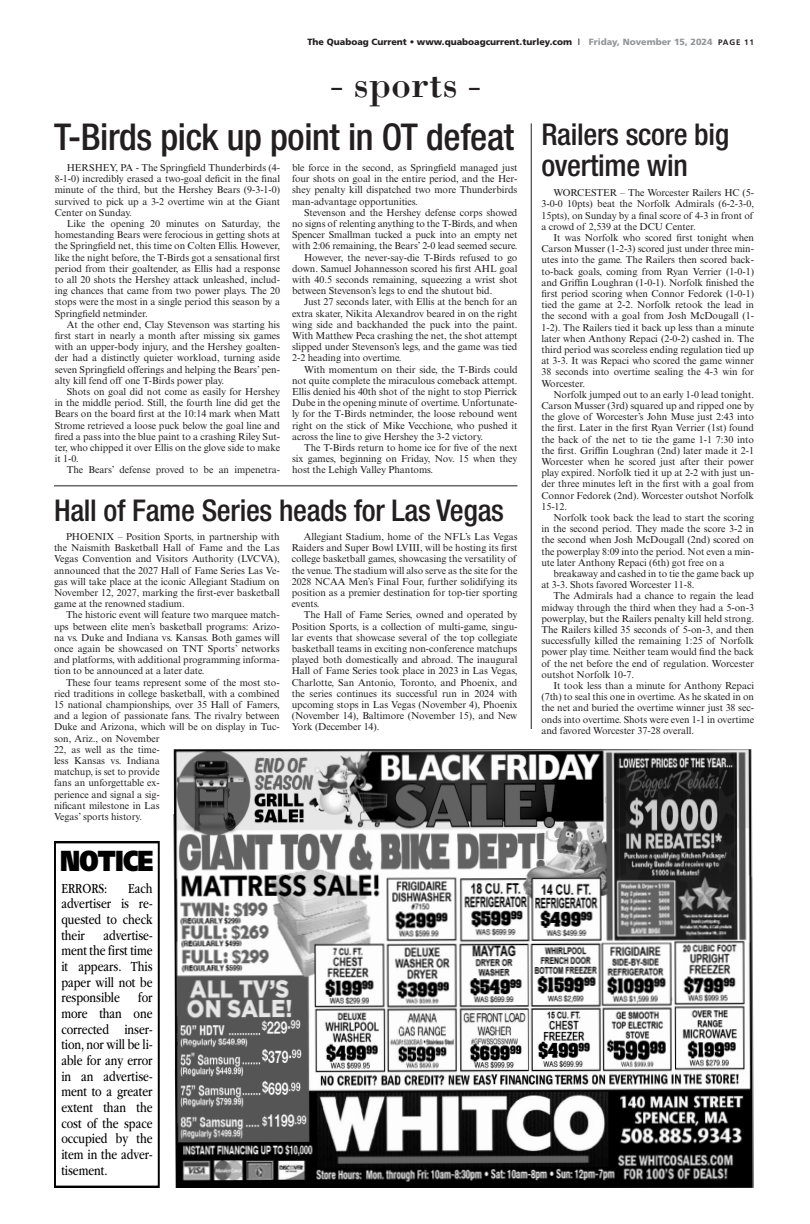
<style>
.page{position:relative;width:810px;height:1224px;background:#fff}
.page>*{position:absolute;margin:0;border:0;box-sizing:border-box;transform-origin:0 0}
.t1{font:40px "Bodoni Std";color:#231f20}
.QC_Medium_Headline{font:500 condensed 37px "Helvetica Neue LT Std";letter-spacing:-.01em;color:#231f20}
.QC_Medium_Headline-2{font:500 condensed 30px/31px "Helvetica Neue LT Std";letter-spacing:-.01em;color:#231f20}
.t2{font:900 28.9px "Frutiger LT Std";letter-spacing:-.03em;color:#000;scale:.81 1}
.t3{font:14.5px/15.7px "ITC Garamond Std";color:#000;text-align:justify;scale:.79 1}
.QC_Body_Text{font:10px/11.2px "Times New Roman MT Std";letter-spacing:-.005em;color:#231f20;text-align:justify}
.t4{font:900 9px "Frutiger LT Std";color:#231f20}
.s1{font-family:"Helvetica Neue LT Std";font-weight:400}
.s2{color:#939598}
.s3{font-weight:700;font-size:8px}
</style>
<div class="page">
<img style="left:173px;top:749px;width:581px;height:439px">
<hr style="left:54px;top:486px;width:464px;height:1px;background:#231f20">
<hr style="left:531px;top:123px;width:1px;height:606px;background:#231f20">
<div style="left:54px;top:841px;width:106px;height:347px;border:2px solid #000"></div>
<p class="t4" style="left:308px;top:36px;width:448px">The Quaboag Current • www.quaboagcurrent.turley.com <span class="s1">I</span> <span class="s2">Friday, November 15, 2024</span> <span class="s3">PAGE 11</span></p>
<p class="t1" style="left:330px;top:59px;width:153px">- sports -</p>
<p class="QC_Medium_Headline" style="left:54px;top:115px;width:462px">T-Birds pick up point in OT defeat</p>
<p class="QC_Body_Text" style="left:55px;top:162px;width:227px;text-indent:12px">HERSHEY, PA - The Springfield Thunderbirds (4- 8-1-0) incredibly erased a two-goal deficit in the final minute of the third, but the Hershey Bears (9-3-1-0) survived to pick up a 3-2 overtime win at the Giant Center on Sunday.</p>
<p class="QC_Body_Text" style="left:55px;top:218px;width:227px;text-indent:12px">Like the opening 20 minutes on Saturday, the homestanding Bears were ferocious in getting shots at the Springfield net, this time on Colten Ellis. However, like the night before, the T-Birds got a sensational first period from their goaltender, as Ellis had a response to all 20 shots the Hershey attack unleashed, includ&shy;ing chances that came from two power plays. The 20 stops were the most in a single period this season by a Springfield netminder.</p>
<p class="QC_Body_Text" style="left:55px;top:319px;width:227px;text-indent:12px">At the other end, Clay Stevenson was starting his first start in nearly a month after missing six games with an upper-body injury, and the Hershey goalten&shy;der had a distinctly quieter workload, turning aside seven Springfield offerings and helping the Bears’ pen&shy;alty kill fend off one T-Birds power play.</p>
<p class="QC_Body_Text" style="left:55px;top:386px;width:227px;text-indent:12px">Shots on goal did not come as easily for Hershey in the middle period. Still, the fourth line did get the Bears on the board first at the 10:14 mark when Matt Strome retrieved a loose puck below the goal line and fired a pass into the blue paint to a crashing Riley Sut&shy;ter, who chipped it over Ellis on the glove side to make it 1-0.</p>
<p class="QC_Body_Text" style="left:67px;top:464px;width:215px">The Bears’ defense proved to be an impenetra-</p>
<p class="QC_Body_Text" style="left:292px;top:162px;width:227px">ble force in the second, as Springfield managed just four shots on goal in the entire period, and the Her&shy;shey penalty kill dispatched two more Thunderbirds man-advantage opportunities.</p>
<p class="QC_Body_Text" style="left:292px;top:207px;width:227px;text-indent:12px">Stevenson and the Hershey defense corps showed no signs of relenting anything to the T-Birds, and when Spencer Smallman tucked a puck into an empty net with 2:06 remaining, the Bears’ 2-0 lead seemed secure.</p>
<p class="QC_Body_Text" style="left:292px;top:252px;width:227px;text-indent:12px">However, the never-say-die T-Birds refused to go down. Samuel Johannesson scored his first AHL goal with 40.5 seconds remaining, squeezing a wrist shot between Stevenson’s legs to end the shutout bid.</p>
<p class="QC_Body_Text" style="left:292px;top:296px;width:227px;text-indent:12px">Just 27 seconds later, with Ellis at the bench for an extra skater, Nikita Alexandrov beared in on the right wing side and backhanded the puck into the paint.<br>With Matthew Peca crashing the net, the shot attempt slipped under Stevenson’s legs, and the game was tied 2-2 heading into overtime.</p>
<p class="QC_Body_Text" style="left:292px;top:364px;width:227px;text-indent:12px">With momentum on their side, the T-Birds could not quite complete the miraculous comeback attempt.<br>Ellis denied his 40th shot of the night to stop Pierrick Dube in the opening minute of overtime. Unfortunate&shy;ly for the T-Birds netminder, the loose rebound went right on the stick of Mike Vecchione, who pushed it across the line to give Hershey the 3-2 victory.</p>
<p class="QC_Body_Text" style="left:292px;top:442px;width:227px;text-indent:12px">The T-Birds return to home ice for five of the next six games, beginning on Friday, Nov. 15 when they host the Lehigh Valley Phantoms.</p>
<p class="QC_Medium_Headline-2" style="left:54px;top:494px;width:452px">Hall of Fame Series heads for Las Vegas</p>
<p class="QC_Body_Text" style="left:54px;top:531px;width:227px;text-indent:12px">PHOENIX – Position Sports, in partnership with the Naismith Basketball Hall of Fame and the Las Vegas Convention and Visitors Authority (LVCVA), announced that the 2027 Hall of Fame Series Las Ve&shy;gas will take place at the iconic Allegiant Stadium on November 12, 2027, marking the first-ever basketball game at the renowned stadium.</p>
<p class="QC_Body_Text" style="left:54px;top:609px;width:227px;text-indent:12px">The historic event will feature two marquee match&shy;ups between elite men’s basketball programs: Arizo&shy;na vs. Duke and Indiana vs. Kansas. Both games will once again be showcased on TNT Sports’ networks and platforms, with additional programming informa&shy;tion to be announced at a later date.</p>
<p class="QC_Body_Text" style="left:54px;top:677px;width:227px;text-align:left;text-indent:12px">These four teams represent some of the most sto&shy;ried traditions in college basketball, with a combined 15 national championships, over 35 Hall of Famers, and a legion of passionate fans. The rivalry between Duke and Arizona, which will be on display in Tuc&shy;son, Ariz., on November<br>22, as well as the time-<br>less Kansas vs. Indiana<br>matchup, is set to provide<br>fans an unforgettable ex-<br>perience and signal a sig-<br>nificant milestone in Las<br>Vegas’ sports history.</p>
<p class="t2" style="left:60px;top:843px;width:117px">NOTICE</p>
<p class="t3" style="left:61px;top:881px;width:60px">ERRORS:</p>
<p class="t3" style="left:61px;top:881px;width:117px;text-indent:67px">Each advertiser is re&shy;quested to check their</p>
<p class="t3" style="left:61px;top:927px;width:117px;text-indent:42px">advertise&shy;ment the first time it appears. This paper will not be responsible</p>
<p class="t3" style="left:61px;top:990px;width:117px;text-indent:77px">for more than one corrected inser&shy;tion, nor will be li&shy;able for any error in an advertise&shy;ment to a greater extent than the cost of the space occupied by the item in the adver&shy;tisement.</p>
<p class="QC_Body_Text" style="left:292px;top:531px;width:227px;text-indent:12px">Allegiant Stadium, home of the NFL’s Las Vegas Raiders and Super Bowl LVIII, will be hosting its first college basketball games, showcasing the versatility of the venue. The stadium will also serve as the site for the 2028 NCAA Men’s Final Four, further solidifying its position as a premier destination for top-tier sporting events.</p>
<p class="QC_Body_Text" style="left:292px;top:609px;width:227px;text-indent:12px">The Hall of Fame Series, owned and operated by Position Sports, is a collection of multi-game, singu&shy;lar events that showcase several of the top collegiate basketball teams in exciting non-conference matchups played both domestically and abroad. The inaugural Hall of Fame Series took place in 2023 in Las Vegas, Charlotte, San Antonio, Toronto, and Phoenix, and the series continues its successful run in 2024 with upcoming stops in Las Vegas (November 4), Phoenix (November 14), Baltimore (November 15), and New York (December 14).</p>
<p class="QC_Medium_Headline-2" style="left:541px;top:118px;width:189px">Railers score big overtime win</p>
<p class="QC_Body_Text" style="left:541px;top:187px;width:214px;text-indent:12px">WORCESTER – The Worcester Railers HC (5- 3-0-0 10pts) beat the Norfolk Admirals (6-2-3-0, 15pts), on Sunday by a final score of 4-3 in front of a crowd of 2,539 at the DCU Center.</p>
<p class="QC_Body_Text" style="left:541px;top:232px;width:214px;text-indent:12px">It was Norfolk who scored first tonight when Carson Musser (1-2-3) scored just under three min&shy;utes into the game. The Railers then scored back&shy;to-back goals, coming from Ryan Verrier (1-0-1) and Griffin Loughran (1-0-1). Norfolk finished the first period scoring when Connor Fedorek (1-0-1) tied the game at 2-2. Norfolk retook the lead in the second with a goal from Josh McDougall (1- 1-2). The Railers tied it back up less than a minute later when Anthony Repaci (2-0-2) cashed in. The third period was scoreless ending regulation tied up at 3-3. It was Repaci who scored the game winner 38 seconds into overtime sealing the 4-3 win for Worcester.</p>
<p class="QC_Body_Text" style="left:541px;top:389px;width:214px;text-indent:12px">Norfolk jumped out to an early 1-0 lead tonight.<br>Carson Musser (3rd) squared up and ripped one by the glove of Worcester’s John Muse just 2:43 into the first. Later in the first Ryan Verrier (1st) found the back of the net to tie the game 1-1 7:30 into the first. Griffin Loughran (2nd) later made it 2-1<br>Worcester when he scored just after their power play expired. Norfolk tied it up at 2-2 with just un&shy;der three minutes left in the first with a goal from Connor Fedorek (2nd). Worcester outshot Norfolk 15-12.</p>
<p class="QC_Body_Text" style="left:541px;top:512px;width:214px;text-indent:12px">Norfolk took back the lead to start the scoring in the second period. They made the score 3-2 in the second when Josh McDougall (2nd) scored on the powerplay 8:09 into the period. Not even a min&shy;ute later Anthony Repaci (6th) got free on a</p>
<p class="QC_Body_Text" style="left:541px;top:568px;width:214px;text-indent:12px">breakaway and cashed in to tie the game back up at 3-3. Shots favored Worcester 11-8.</p>
<p class="QC_Body_Text" style="left:541px;top:590px;width:214px;text-indent:12px">The Admirals had a chance to regain the lead midway through the third when they had a 5-on-3 powerplay, but the Railers penalty kill held strong.<br>The Railers killed 35 seconds of 5-on-3, and then successfully killed the remaining 1:25 of Norfolk power play time. Neither team would find the back of the net before the end of regulation. Worcester outshot Norfolk 10-7.</p>
<p class="QC_Body_Text" style="left:541px;top:680px;width:214px;text-indent:12px">It took less than a minute for Anthony Repaci (7th) to seal this one in overtime. As he skated in on the net and buried the overtime winner just 38 sec&shy;onds into overtime. Shots were even 1-1 in overtime and favored Worcester 37-28 overall.</p>
</div>
